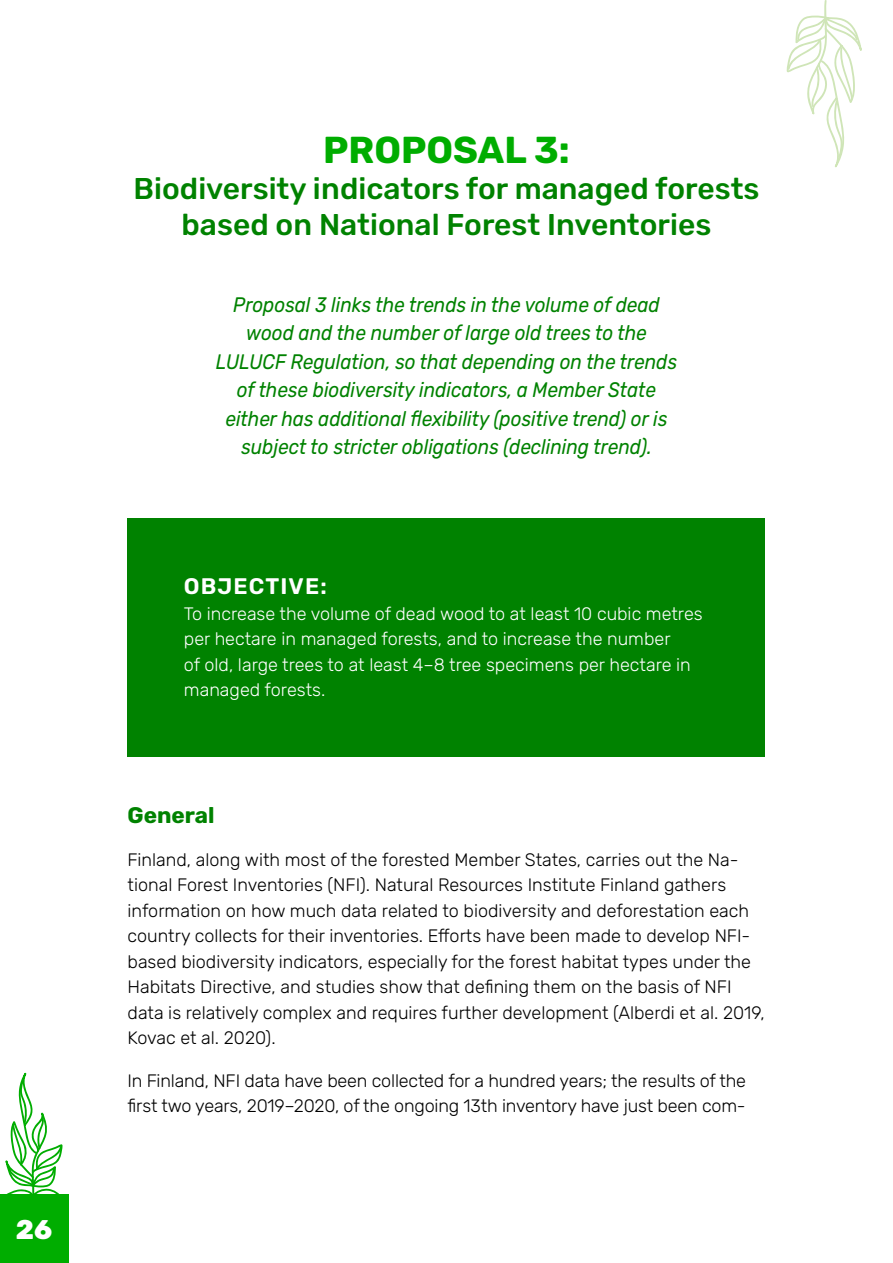
<style>
.page{position:relative;width:893px;height:1263px;background:#fff}
.page>*{position:absolute;margin:0;border:0;box-sizing:border-box;transform-origin:0 0}
.t1{font:700 37.5px "Rubik";color:#00ad00}
.t2{font:500 30px/36px "Rubik";color:#008200;text-align:center}
.t3{font:800 27px "Rubik";color:#fff}
.Tavoite{font:600 22.5px "Rubik";letter-spacing:.05em;color:#fff}
.t4{font:700 22.5px "Rubik";color:#008200}
.Ingressi{font:italic 21px/28.5px "Rubik";color:#008200;text-align:center;scale:.9 1}
.leipis{font:300 18px/25.5px "Rubik";color:#000}
.Tavoite-2{font:300 18px/25.5px "Rubik";color:#fff}
</style>
<div class="page">
<div style="left:128px;top:519px;width:637px;height:238px;background:#008200"></div>
<div style="left:0;top:1195px;width:68px;height:68px;background:#00ad00"></div>
<svg style="left:3px;top:1072px;width:60px;height:123px"></svg>
<svg style="left:787px;top:0;width:75px;height:168px"></svg>
<h3 class="t3" style="left:16px;top:1215px;width:38px">26</h3>
<h3 class="t1" style="left:323px;top:129px;width:248px">PROPOSAL 3:</h3>
<h3 class="t2" style="left:133px;top:171px;width:628px">Biodiversity indicators for managed forests based on National Forest Inventories</h3>
<p class="Ingressi" style="left:216px;top:291px;width:514px">Proposal 3 links the trends in the volume of dead wood and the number of large old trees to the LULUCF Regulation, so that depending on the trends of these biodiversity indicators, a Member State either has additional flexibility (positive trend) or is subject to stricter obligations (declining trend).</p>
<p class="Tavoite" style="left:184px;top:574px;width:144px">OBJECTIVE:</p>
<p class="Tavoite-2" style="left:184px;top:601px;width:520px">To increase the volume of dead wood to at least 10 cubic metres per hectare in managed forests, and to increase the number<br>of old, large trees to at least 4–8 tree specimens per hectare in managed forests.</p>
<h4 class="t4" style="left:128px;top:803px;width:89px">General</h4>
<p class="leipis" style="left:128px;top:847px;width:639px">Finland, along with most of the forested Member States, carries out the Na&shy;tional Forest Inventories (NFI). Natural Resources Institute Finland gathers information on how much data related to biodiversity and deforestation each country collects for their inventories. Efforts have been made to develop NFI&shy;based biodiversity indicators, especially for the forest habitat types under the Habitats Directive, and studies show that defining them on the basis of NFI data is relatively complex and requires further development (Alberdi et al. 2019, Kovac et al. 2020).</p>
<p class="leipis" style="left:128px;top:1068px;width:620px">In Finland, NFI data have been collected for a hundred years; the results of the first two years, 2019–2020, of the ongoing 13th inventory have just been com-</p>
</div>
